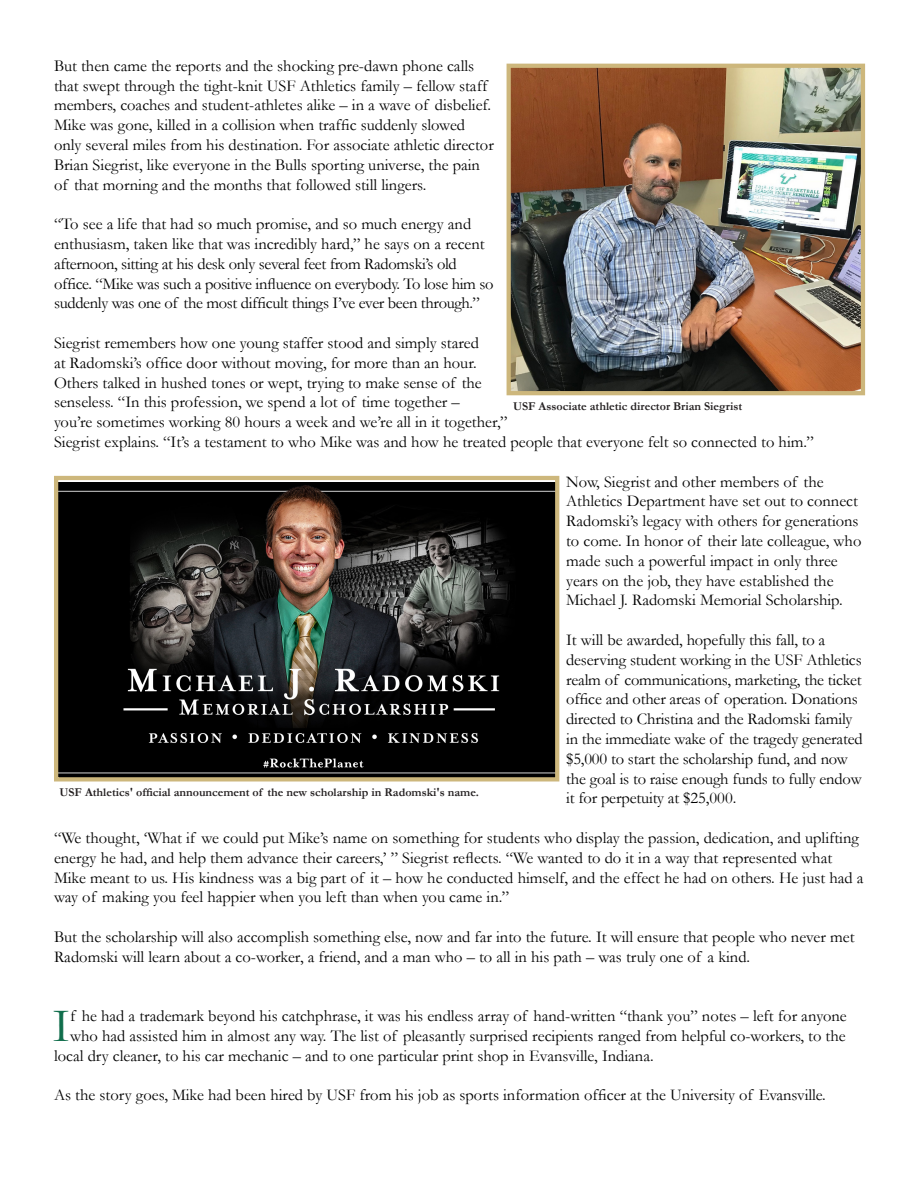
<style>
.page{position:relative;width:918px;height:1188px;background:#fff}
.page>*{position:absolute;margin:0;border:0;box-sizing:border-box;transform-origin:0 0}
.t1{font:48.3px "Garamond";color:#116e4c}
.t2{font:16.5px/19.8px "Garamond";color:#000}
.t3{font:16.5px/19.8px "Garamond";letter-spacing:-.02em;color:#000}
.t4{font:700 12px "Garamond";color:#231f20}
</style>
<div class="page">
<img style="left:512px;top:69px;width:348px;height:321px">
<div style="left:507px;top:64px;width:358px;height:331px;border:4px solid #cdb77c"></div>
<img style="left:59px;top:482px;width:495px;height:295px">
<div style="left:54px;top:476px;width:505px;height:306px;border:4px solid #cdb77c"></div>
<p class="t2" style="left:54px;top:55px;width:441px">But then came the reports and the shocking pre-dawn phone calls that swept through the tight-knit USF Athletics family – fellow staff members, coaches and student-athletes alike – in a wave of disbelief.<br>Mike was gone, killed in a collision when traffic suddenly slowed only several miles from his destination. For associate athletic director Brian Siegrist, like everyone in the Bulls sporting universe, the pain of that morning and the months that followed still lingers.</p>
<p class="t3" style="left:54px;top:214px;width:441px">“To see a life that had so much promise, and so much energy and enthusiasm, taken like that was incredibly hard,” he says on a recent afternoon, sitting at his desk only several feet from Radomski’s old office. “Mike was such a positive influence on everybody. To lose him so suddenly was one of the most difficult things I’ve ever been through.”</p>
<p class="t2" style="left:54px;top:332px;width:761px">Siegrist remembers how one young staffer stood and simply stared<br>at Radomski’s office door without moving, for more than an hour.<br>Others talked in hushed tones or wept, trying to make sense of the<br>senseless. “In this profession, we spend a lot of time together –<br>you’re sometimes working 80 hours a week and we’re all in it together,”<br>Siegrist explains. “It’s a testament to who Mike was and how he treated people that everyone felt so connected to him.”</p>
<p class="t2" style="left:566px;top:471px;width:297px">Now, Siegrist and other members of the Athletics Department have set out to connect Radomski’s legacy with others for generations to come. In honor of their late colleague, who made such a powerful impact in only three years on the job, they have established the Michael J. Radomski Memorial Scholarship.</p>
<p class="t2" style="left:566px;top:629px;width:298px">It will be awarded, hopefully this fall, to a deserving student working in the USF Athletics realm of communications, marketing, the ticket office and other areas of operation. Donations directed to Christina and the Radomski family in the immediate wake of the tragedy generated $5,000 to start the scholarship fund, and now the goal is to raise enough funds to fully endow it for perpetuity at $25,000.</p>
<p class="t2" style="left:54px;top:827px;width:811px">“We thought, ‘What if we could put Mike’s name on something for students who display the passion, dedication, and uplifting energy he had, and help them advance their careers,’ ” Siegrist reflects. “We wanted to do it in a way that represented what Mike meant to us. His kindness was a big part of it – how he conducted himself, and the effect he had on others. He just had a way of making you feel happier when you left than when you came in.”</p>
<p class="t2" style="left:54px;top:926px;width:802px">But the scholarship will also accomplish something else, now and far into the future. It will ensure that people who never met<br>Radomski will learn about a co-worker, a friend, and a man who – to all in his path – was truly one of a kind.</p>
<p class="t4" style="left:513px;top:398px;width:231px">USF Associate athletic director Brian Siegrist</p>
<p class="t4" style="left:59px;top:784px;width:421px">USF Athletics' official announcement of the new scholarship in Radomski's name.</p>
<p class="t1" style="left:53px;top:993px;width:19px">I</p>
<p class="t2" style="left:70px;top:1006px;width:778px">f he had a trademark beyond his catchphrase, it was his endless array of hand-written “thank you” notes – left for anyone</p>
<p class="t2" style="left:70px;top:1025px;width:777px">who had assisted him in almost any way. The list of pleasantly surprised recipients ranged from helpful co-workers, to the</p>
<p class="t2" style="left:54px;top:1045px;width:601px">local dry cleaner, to his car mechanic – and to one particular print shop in Evansville, Indiana.</p>
<p class="t2" style="left:54px;top:1085px;width:773px">As the story goes, Mike had been hired by USF from his job as sports information officer at the University of Evansville.</p>
</div>
